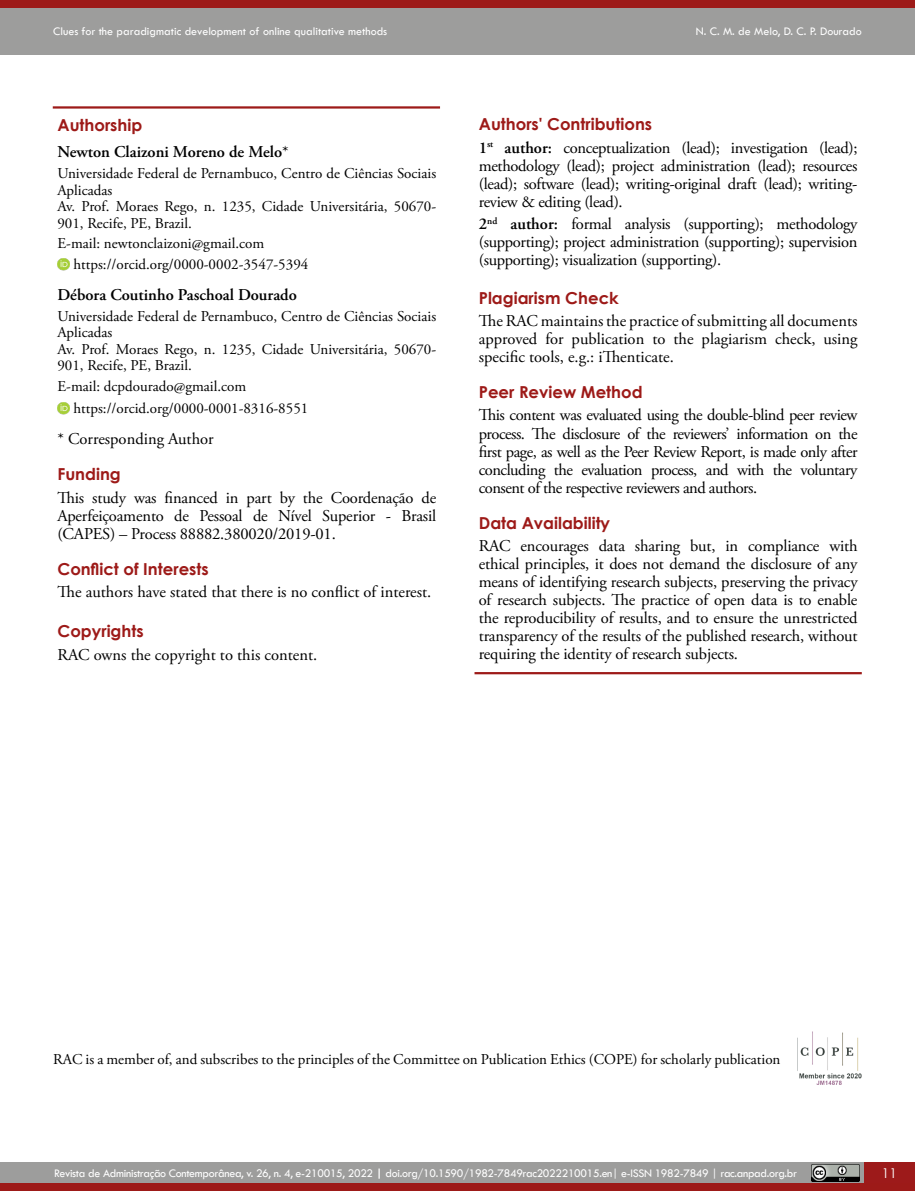
<style>
.page{position:relative;width:915px;height:1191px;background:#fff}
.page>*{position:absolute;margin:0;border:0;box-sizing:border-box;transform-origin:0 0}
.t1{font:16.5px/18px "Adobe Garamond Pro";letter-spacing:-.01em;color:#000;text-align:justify}
.t2{font:700 16.5px "Century Gothic";color:#9d1a18}
.t3{font:600 16.5px "Adobe Garamond Pro";color:#000}
.t4{font:15px/16.5px "Adobe Garamond Pro";color:#000}
.t5{font:13.5px "Century Gothic";color:#fff}
.t6{font:12px "Tw Cen";letter-spacing:-.025em;color:#fff}
.t7{font:12px "Tw Cen";color:#fff}
.s1{font-weight:400}
.s2{font-weight:600}
.s3{font-weight:700}
</style>
<div class="page">
<div style="left:863px;top:1162px;width:51px;height:21px;background:#9d1a1a"></div>
<div style="left:0;top:0;width:914px;height:54px;background:#9d9d9c"></div>
<div style="left:0;top:0;width:914px;height:7px;background:#9d1a18"></div>
<div style="left:0;top:1162px;width:863px;height:21px;background:#9d9d9c"></div>
<div style="left:0;top:1183px;width:914px;height:8px;background:#9d1a18"></div>
<img style="left:811px;top:1164px;width:48px;height:17px">
<hr style="left:53px;top:106px;width:387px;height:3px;background:#9d1a18">
<svg style="left:57px;top:258px;width:13px;height:12px"></svg>
<svg style="left:57px;top:402px;width:13px;height:12px"></svg>
<hr style="left:474px;top:672px;width:387px;height:2px;background:#9d1a18">
<img style="left:797px;top:1031px;width:64px;height:53px">
<p class="t7" style="left:53px;top:24px;width:335px">Clues for the paradigmatic development of online qualitative methods</p>
<p class="t7" style="left:695px;top:24px;width:167px">N. C. M. de Melo, D. C. P. Dourado</p>
<p class="t2" style="left:57px;top:112px;width:86px">Authorship</p>
<p class="t3" style="left:57px;top:143px;width:233px">Newton Claizoni Moreno de Melo<span class="s1">*</span></p>
<p class="t4" style="left:57px;top:166px;width:380px">Universidade Federal de Pernambuco, Centro de Ciências Sociais Aplicadas<br>Av. Prof. Moraes Rego, n. 1235, Cidade Universitária, 50670- 901, Recife, PE, Brazil.</p>
<p class="t4" style="left:73px;top:234px;width:236px;line-height:20.9px;text-indent:-16px">E-mail: newtonclaizoni@gmail.com https://orcid.org/0000-0002-3547-5394</p>
<p class="t3" style="left:57px;top:285px;width:241px">Débora Coutinho Paschoal Dourado</p>
<p class="t4" style="left:57px;top:308px;width:380px">Universidade Federal de Pernambuco, Centro de Ciências Sociais Aplicadas<br>Av. Prof. Moraes Rego, n. 1235, Cidade Universitária, 50670- 901, Recife, PE, Brazil.</p>
<p class="t4" style="left:73px;top:376px;width:236px;line-height:22.4px;text-indent:-16px">E-mail: dcpdourado@gmail.com https://orcid.org/0000-0001-8316-8551</p>
<p class="t1" style="left:57px;top:430px;width:158px">* Corresponding Author</p>
<p class="t2" style="left:57px;top:462px;width:65px">Funding</p>
<p class="t1" style="left:57px;top:489px;width:380px">This study was financed in part by the Coordenação de Aperfeiçoamento de Pessoal de Nível Superior - Brasil (CAPES) – Process 88882.380020/2019-01.</p>
<p class="t2" style="left:57px;top:556px;width:153px">Conflict of Interests</p>
<p class="t1" style="left:57px;top:583px;width:375px">The authors have stated that there is no conflict of interest.</p>
<p class="t2" style="left:57px;top:618px;width:88px">Copyrights</p>
<p class="t1" style="left:57px;top:646px;width:261px">RAC owns the copyright to this content.</p>
<p class="t2" style="left:478px;top:112px;width:175px">Authors' Contributions</p>
<p class="t1" style="left:478px;top:139px;width:380px"><span class="s2">1</span><sup>st</sup> <span class="s2">author:</span> conceptualization (lead); investigation (lead); methodology (lead); project administration (lead); resources (lead); software (lead); writing-original draft (lead); writing&shy;review &amp; editing (lead).</p>
<p class="t1" style="left:478px;top:215px;width:380px"><span class="s2">2</span><sup>nd</sup> <span class="s2">author:</span> formal analysis (supporting); methodology (supporting); project administration (supporting); supervision (supporting); visualization (supporting).</p>
<p class="t2" style="left:478px;top:285px;width:141px">Plagiarism Check</p>
<p class="t1" style="left:478px;top:312px;width:380px">The RAC maintains the practice of submitting all documents approved for publication to the plagiarism check, using specific tools, e.g.: iThenticate.</p>
<p class="t2" style="left:478px;top:379px;width:165px">Peer Review Method</p>
<p class="t1" style="left:478px;top:407px;width:380px">This content was evaluated using the double-blind peer review process. The disclosure of the reviewers’ information on the first page, as well as the Peer Review Report, is made only after concluding the evaluation process, and with the voluntary consent of the respective reviewers and authors.</p>
<p class="t2" style="left:478px;top:510px;width:133px">Data Availability</p>
<p class="t1" style="left:478px;top:537px;width:380px">RAC encourages data sharing but, in compliance with ethical principles, it does not demand the disclosure of any means of identifying research subjects, preserving the privacy of research subjects. The practice of open data is to enable the reproducibility of results, and to ensure the unrestricted transparency of the results of the published research, without requiring the identity of research subjects.</p>
<p class="t4" style="left:53px;top:1051px;width:728px">RAC is a member of, and subscribes to the principles of the Committee on Publication Ethics (COPE) for scholarly publication</p>
<p class="t6" style="left:54px;top:1166px;width:744px">Revista de Administração Contemporânea, v. 26, n. 4, e-210015, 2022 <span class="s3">|</span> doi.org/10.1590/1982-7849rac2022210015.en| e-ISSN 1982-7849 | rac.anpad.org.br</p>
<p class="t5" style="left:881px;top:1163px;width:16px">11</p>
</div>
